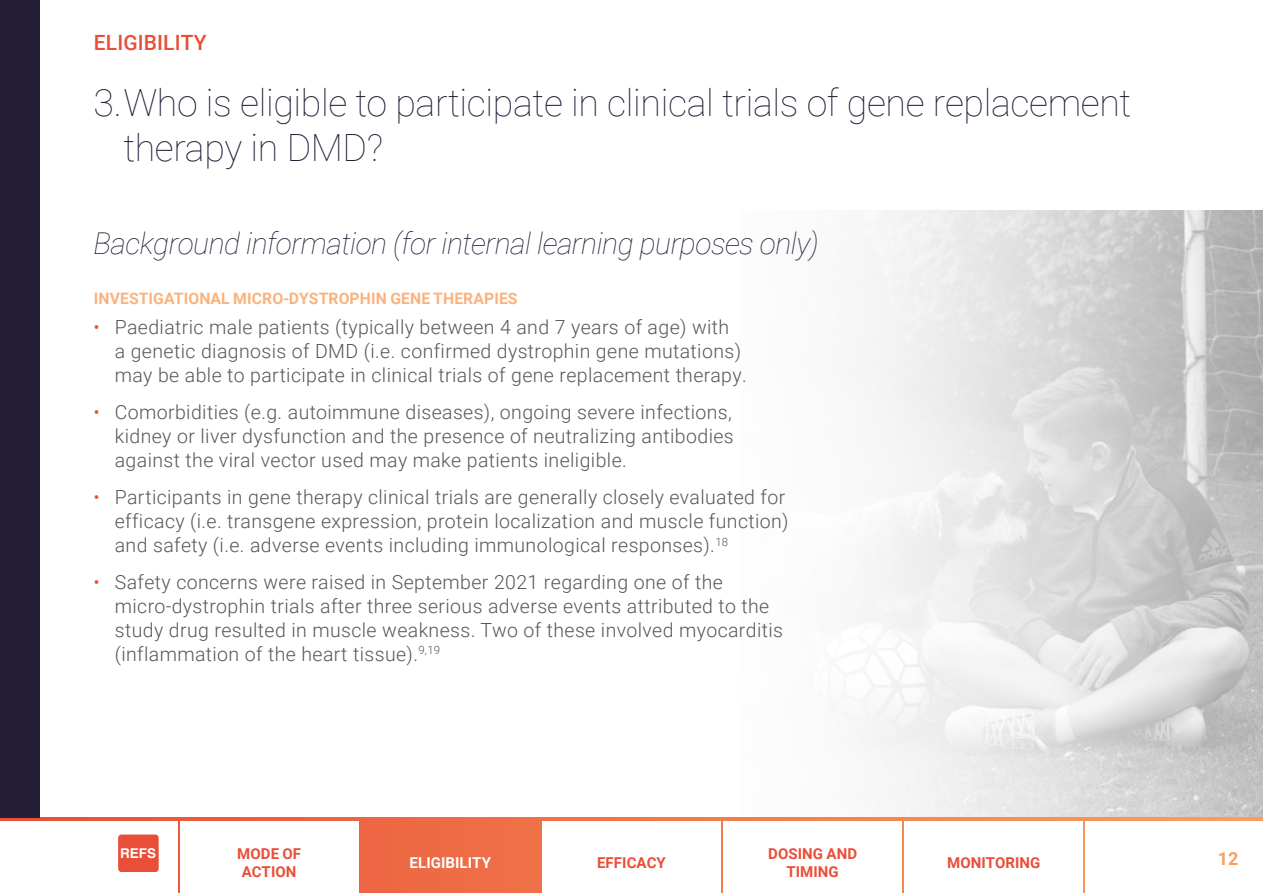
<style>
.page{position:relative;width:1263px;height:893px;background:#fff}
.page>*{position:absolute;margin:0;border:0;box-sizing:border-box;transform-origin:0 0}
.t1{font:100 37.5px/45px "Roboto";letter-spacing:-.01em;color:#231d35}
.t2{font:italic 100 30px "Roboto";letter-spacing:-.02em;color:#231d35}
.t3{font:500 21px "Roboto";letter-spacing:.005em;color:#e94e38}
.t4{font:300 19.5px/24px "Roboto";letter-spacing:.02em;color:#575756}
.t5{font:700 18px "Roboto";color:#f9a05e}
.t6{font:700 15.75px "Roboto";letter-spacing:.005em;color:#fab37e}
.t7{font:700 15px/18px "Roboto";letter-spacing:.005em;color:#e94e38;text-align:center}
.t8{font:700 15px "Roboto";letter-spacing:.005em;color:#fff}
.t9{font:700 13.5px "Helvetica";color:#fff}
.s1{color:#e94e38}
</style>
<div class="page">
<img style="left:860px;top:211px;width:403px;height:606px">
<div style="left:0;top:817px;width:1263px;height:76px;background:linear-gradient(to right,#e94e39,#f99f5e)"></div>
<div style="left:0;top:821px;width:177px;height:72px;background:#fff"></div>
<div style="left:1086px;top:821px;width:177px;height:72px;background:#fff"></div>
<div style="left:180px;top:821px;width:178px;height:72px;background:#fff"></div>
<div style="left:542px;top:821px;width:179px;height:72px;background:#fff"></div>
<div style="left:723px;top:821px;width:179px;height:72px;background:#fff"></div>
<div style="left:904px;top:821px;width:179px;height:72px;background:#fff"></div>
<div style="left:118px;top:834px;width:41px;height:38px;background:#e94e38;border-radius:3px"></div>
<div style="left:0;top:0;width:39px;height:817px;background:#231d35"></div>
<p class="t3" style="left:94px;top:27px;width:114px">ELIGIBILITY</p>
<h1 class="t1" style="left:123px;top:79px;width:1009px;text-indent:-30px">3.Who is eligible to participate in clinical trials of gene replacement therapy in DMD?</h1>
<h2 class="t2" style="left:94px;top:222px;width:727px">Background information (for internal learning purposes only)</h2>
<p class="t6" style="left:94px;top:287px;width:425px">INVESTIGATIONAL MICRO-DYSTROPHIN GENE THERAPIES</p>
<p class="t4" style="left:115px;top:315px;width:633px;text-indent:-21px"><span class="s1">•</span> Paediatric male patients (typically between 4 and 7 years of age) with<br>a genetic diagnosis of DMD (i.e. confirmed dystrophin gene mutations) may be able to participate in clinical trials of gene replacement therapy.</p>
<p class="t4" style="left:115px;top:400px;width:620px;text-align:justify;text-indent:-21px"><span class="s1">•</span> Comorbidities (e.g. autoimmune diseases), ongoing severe infections, kidney or liver dysfunction and the presence of neutralizing antibodies against the viral vector used may make patients ineligible.</p>
<p class="t4" style="left:115px;top:484px;width:675px;text-indent:-21px"><span class="s1">•</span> Participants in gene therapy clinical trials are generally closely evaluated for efficacy (i.e. transgene expression, protein localization and muscle function) and safety (i.e. adverse events including immunological responses).<sup>18</sup></p>
<p class="t4" style="left:115px;top:569px;width:670px;text-indent:-21px"><span class="s1">•</span> Safety concerns were raised in September 2021 regarding one of the micro-dystrophin trials after three serious adverse events attributed to the study drug resulted in muscle weakness. Two of these involved myocarditis (inflammation of the heart tissue).<sup>9,19</sup></p>
<p class="t9" style="left:120px;top:842px;width:38px">REFS</p>
<p class="t7" style="left:237px;top:844px;width:65px">MODE OF<br>ACTION</p>
<p class="t8" style="left:410px;top:852px;width:83px">ELIGIBILITY</p>
<p class="t7" style="left:597px;top:853px;width:70px">EFFICACY</p>
<p class="t7" style="left:768px;top:844px;width:90px">DOSING AND<br>TIMING</p>
<p class="t7" style="left:947px;top:853px;width:95px">MONITORING</p>
<p class="t5" style="left:1218px;top:845px;width:22px">12</p>
</div>
